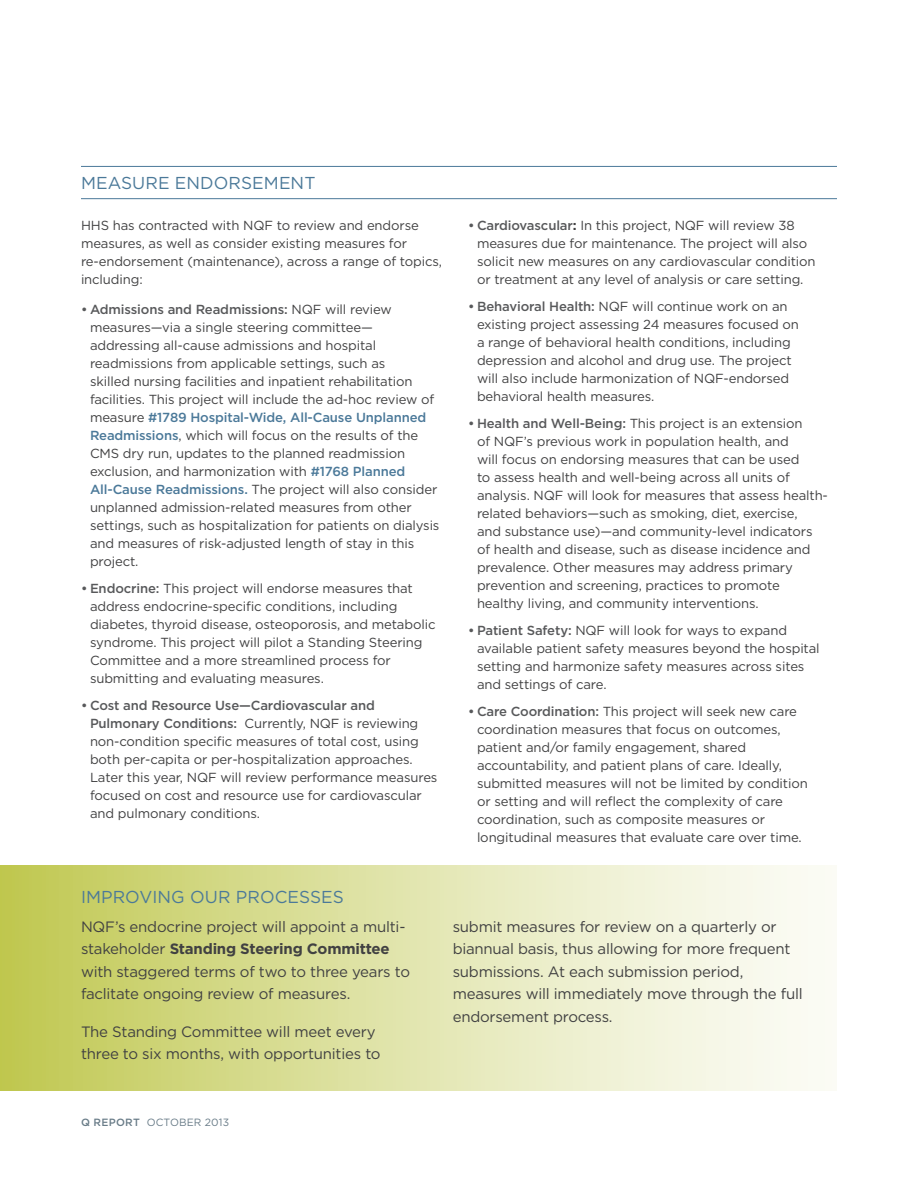
<style>
.page{position:relative;width:918px;height:1188px;background:#fff}
.page>*{position:absolute;margin:0;border:0;box-sizing:border-box;transform-origin:0 0}
.Q-H2_-span{font:17.25px "Gotham";letter-spacing:.005em;color:#4b7999}
.Q-H2_-span_w-rules{font:17.25px "Gotham";letter-spacing:.005em;color:#4b7999}
.Q-Editor_Note{font:15px/22.5px "Gotham";letter-spacing:-.015em;color:#414142}
.Q_Text-body_copy{font:13.2px/18px "Gotham";letter-spacing:-.01em;color:#414142}
.t1{font:10.5px "Gotham";letter-spacing:.01em;color:#697c88}
.s1{font-weight:500;color:#58595b}
.s2{font-weight:500;color:#4b7999}
.s3{font-weight:700}
.s4{font-weight:500}
</style>
<div class="page">
<hr style="left:81px;top:166px;width:756px;height:1px;background:#4b7999">
<hr style="left:81px;top:198px;width:756px;height:1px;background:#4b7999">
<div style="left:0;top:866px;width:837px;height:224px;background:linear-gradient(to right,#c2ca56,#fff)"></div>
<p class="Q-H2_-span_w-rules" style="left:81px;top:172px;width:236px">MEASURE ENDORSEMENT</p>
<p class="Q_Text-body_copy" style="left:81px;top:216px;width:363px">HHS has contracted with NQF to review and endorse measures, as well as consider existing measures for re-endorsement (maintenance), across a range of topics, including:</p>
<p class="Q_Text-body_copy" style="left:90px;top:300px;width:351px;text-indent:-9px"><span class="s1">• Admissions and Readmissions:</span> NQF will review measures—via a single steering committee— addressing all-cause admissions and hospital readmissions from applicable settings, such as<br>skilled nursing facilities and inpatient rehabilitation facilities. This project will include the ad-hoc review of measure <span class="s2">#1789 Hospital-Wide, All-Cause Unplanned Readmissions</span>, which will focus on the results of the CMS dry run, updates to the planned readmission exclusion, and harmonization with <span class="s2">#1768 Planned All-Cause Readmissions.</span> The project will also consider unplanned admission-related measures from other settings, such as hospitalization for patients on dialysis and measures of risk-adjusted length of stay in this project.</p>
<p class="Q_Text-body_copy" style="left:90px;top:579px;width:347px;text-indent:-9px"><span class="s1">• Endocrine:</span> This project will endorse measures that address endocrine-specific conditions, including diabetes, thyroid disease, osteoporosis, and metabolic syndrome. This project will pilot a Standing Steering Committee and a more streamlined process for submitting and evaluating measures.</p>
<p class="Q_Text-body_copy" style="left:90px;top:696px;width:349px;text-indent:-9px"><span class="s1">• Cost and Resource Use—Cardiovascular and Pulmonary Conditions:</span> Currently, NQF is reviewing non-condition specific measures of total cost, using both per-capita or per-hospitalization approaches.<br>Later this year, NQF will review performance measures focused on cost and resource use for cardiovascular and pulmonary conditions.</p>
<p class="Q_Text-body_copy" style="left:477px;top:216px;width:340px;text-indent:-9px"><span class="s1">• Cardiovascular</span><span class="s3">:</span> In this project, NQF will review 38 measures due for maintenance. The project will also solicit new measures on any cardiovascular condition or treatment at any level of analysis or care setting.</p>
<p class="Q_Text-body_copy" style="left:477px;top:297px;width:323px;text-indent:-9px"><span class="s1">• Behavioral Health:</span> NQF will continue work on an existing project assessing 24 measures focused on a range of behavioral health conditions, including depression and alcohol and drug use. The project will also include harmonization of NQF-endorsed behavioral health measures.</p>
<p class="Q_Text-body_copy" style="left:477px;top:414px;width:353px;text-indent:-9px"><span class="s1">• Health and Well-Being:</span> This project is an extension<br>of NQF’s previous work in population health, and<br>will focus on endorsing measures that can be used<br>to assess health and well-being across all units of analysis. NQF will look for measures that assess health&shy;related behaviors—such as smoking, diet, exercise,<br>and substance use)—and community-level indicators of health and disease, such as disease incidence and prevalence. Other measures may address primary prevention and screening, practices to promote healthy living, and community interventions.</p>
<p class="Q_Text-body_copy" style="left:477px;top:621px;width:344px;text-indent:-9px"><span class="s1">• Patient Safety:</span> NQF will look for ways to expand available patient safety measures beyond the hospital setting and harmonize safety measures across sites and settings of care.</p>
<p class="Q_Text-body_copy" style="left:477px;top:702px;width:332px;text-indent:-9px"><span class="s1">• Care Coordination:</span> This project will seek new care coordination measures that focus on outcomes, patient and/or family engagement, shared accountability, and patient plans of care. Ideally, submitted measures will not be limited by condition or setting and will reflect the complexity of care coordination, such as composite measures or longitudinal measures that evaluate care over time.</p>
<p class="Q-H2_-span" style="left:81px;top:886px;width:264px">IMPROVING OUR PROCESSES</p>
<p class="Q-Editor_Note" style="left:81px;top:915px;width:331px">NQF’s endocrine project will appoint a multi&shy;stakeholder <span class="s3">Standing Steering Committee </span>with staggered terms of two to three years to faclitate ongoing review of measures.</p>
<p class="Q-Editor_Note" style="left:81px;top:1020px;width:301px">The Standing Committee will meet every three to six months, with opportunities to</p>
<p class="Q-Editor_Note" style="left:453px;top:915px;width:352px">submit measures for review on a quarterly or biannual basis, thus allowing for more frequent submissions. At each submission period, measures will immediately move through the full endorsement process.</p>
<p class="t1" style="left:81px;top:1116px;width:150px"><span class="s4">Q REPORT</span> OCTOBER 2013</p>
</div>
